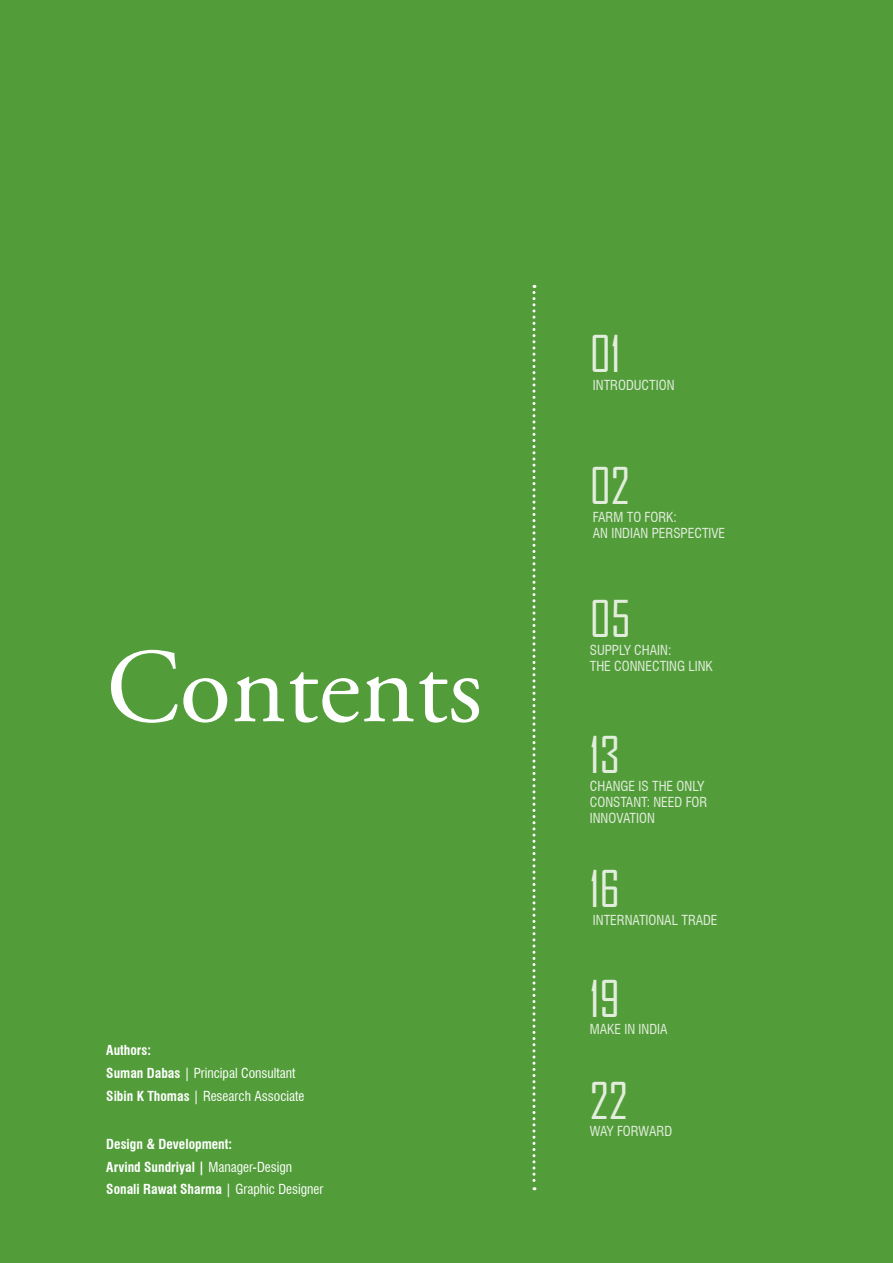
<style>
.page{position:relative;width:893px;height:1263px;background:#529d3a}
.page>*{position:absolute;margin:0;border:0;box-sizing:border-box;transform-origin:0 0}
.t1{font:105.45px "Adobe Garamond Pro";color:#fff}
.t2{font:48.6px/102.1px "Agency FB";color:#e3eddd}
.t3{font:condensed 13.5px/16.2px "Swiss 721 BT";color:#e3eddd}
.t4{font:700 condensed 13.5px/22.5px "Swiss 721 BT";color:#fff}
.t5{font:condensed 13.5px/22.5px "Swiss 721 BT";color:#fff}
.s1{font-weight:700}
.s2{font-weight:400}
</style>
<div class="page">
<svg style="left:532px;top:285px;width:3px;height:905px"></svg>
<h1 class="t1" style="left:106px;top:624px;width:377px">Contents</h1>
<p class="t5" style="left:106px;top:1039px;width:200px"><span class="s1">Authors:<br>Suman Dabas</span> | PRINCIPAL CONSULTANT<br><span class="s1">Sibin K Thomas</span> | RESEARCH ASSOCIATE</p>
<p class="t4" style="left:106px;top:1133px;width:219px">Design &amp; Development:<br>Arvind Sundriyal | <span class="s2">MANAGER-DESIGN<br></span>Sonali Rawat Sharma <span class="s2">| GRAPHIC DESIGNER</span></p>
<h2 class="t2" style="left:590px;top:302px;width:32px">01</h2>
<p class="t3" style="left:593px;top:377px;width:83px">INTRODUCTION</p>
<h2 class="t2" style="left:590px;top:434px;width:42px">02</h2>
<p class="t3" style="left:593px;top:509px;width:134px">FARM TO FORK:<br>AN INDIAN PERSPECTIVE</p>
<h2 class="t2" style="left:590px;top:567px;width:43px">05</h2>
<p class="t3" style="left:590px;top:642px;width:125px">SUPPLY CHAIN:<br>THE CONNECTING LINK</p>
<h2 class="t2" style="left:590px;top:703px;width:32px">13</h2>
<p class="t3" style="left:590px;top:778px;width:116px;text-align:justify">CHANGE IS THE ONLY CONSTANT: NEED FOR INNOVATION</p>
<h2 class="t2" style="left:590px;top:837px;width:32px">16</h2>
<p class="t3" style="left:593px;top:912px;width:126px">INTERNATIONAL TRADE</p>
<h2 class="t2" style="left:590px;top:946px;width:39px">19<br>22</h2>
<p class="t3" style="left:590px;top:1021px;width:79px">MAKE IN INDIA</p>
<p class="t3" style="left:590px;top:1123px;width:84px">WAY FORWAR D</p>
</div>
